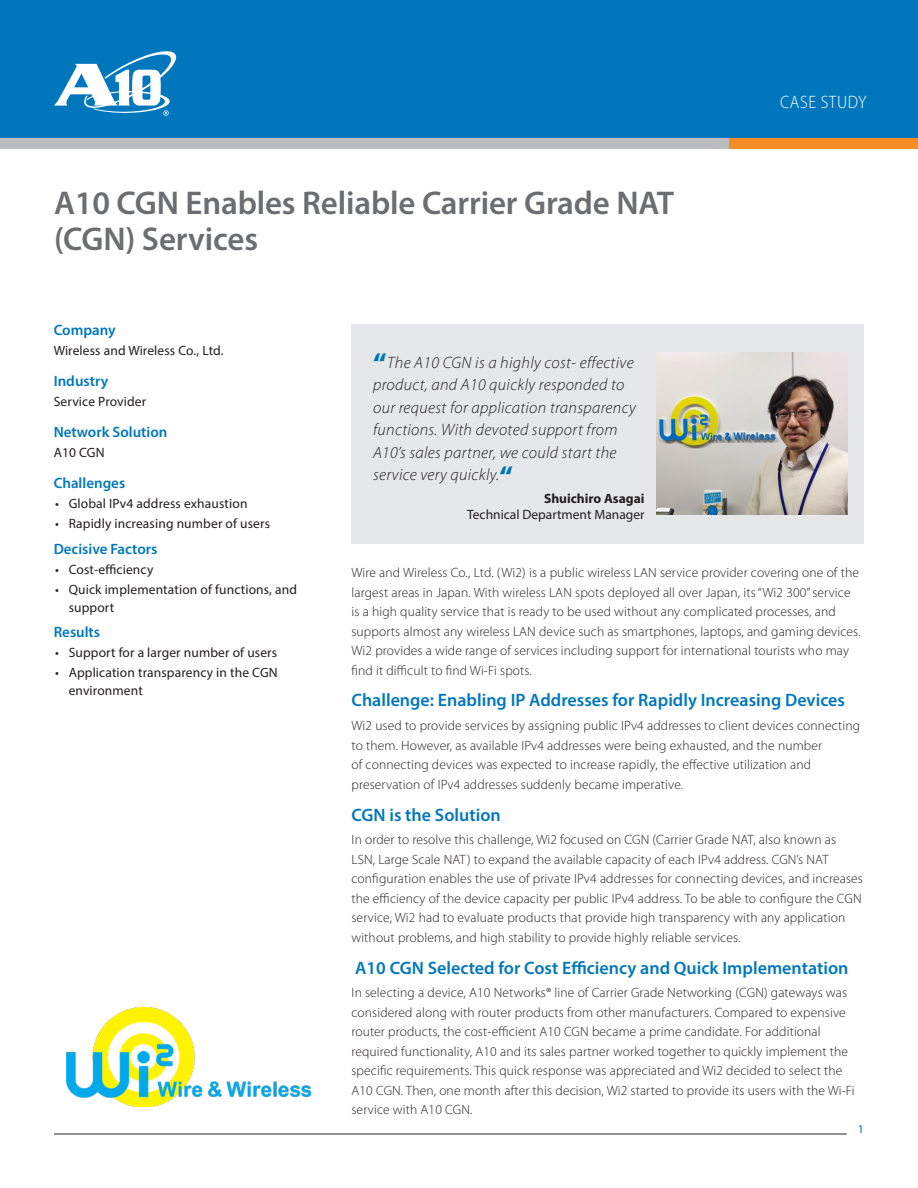
<style>
.page{position:relative;width:918px;height:1188px;background:#fff}
.page>*{position:absolute;margin:0;border:0;box-sizing:border-box;transform-origin:0 0}
.Case_Study_Title{font:600 33px "Myriad Pro";letter-spacing:-.005em;color:#6c6d70}
.L1_Head{font:600 18px "Myriad Pro";color:#0077bd}
.t1{font:300 semi-condensed 18px "Myriad Pro";letter-spacing:.03em;color:#fff}
.Pull_Quote{font:italic 300 16.5px/22.5px "Myriad Pro";letter-spacing:.02em;color:#231f20}
.Sidebar_heads{font:600 15px "Myriad Pro";color:#0077bd}
.body_text{font:300 13.5px/19.5px "Myriad Pro";letter-spacing:.01em;color:#231f20}
.Sidebar_text{font:13.5px/18px "Myriad Pro";letter-spacing:.01em;color:#231f20}
.Quote_title{font:13.5px "Myriad Pro";color:#231f20}
.Quote_Name{font:700 13.5px "Myriad Pro";color:#231f20}
.t2{font:12px "Myriad Pro";color:#0077bd}
.s1{font-weight:900;font-style:normal;font-size:27px;color:#0077bd}
</style>
<div class="page">
<div style="left:0;top:0;width:918px;height:148px;background:#0077bd"></div>
<svg style="left:54px;top:51px;width:123px;height:65px"></svg>
<hr style="left:54px;top:1133px;width:793px;height:2px;background:#6c6d70">
<div style="left:0;top:138px;width:918px;height:10px;background:#bcbdc0"></div>
<div style="left:729px;top:138px;width:189px;height:10px;background:#f68d29"></div>
<div style="left:351px;top:324px;width:513px;height:219px;background:#e6e7e9"></div>
<img style="left:657px;top:353px;width:191px;height:161px">
<img style="left:67px;top:1007px;width:244px;height:100px">
<p class="Case_Study_Title" style="left:54px;top:182px;width:622px">A10 CGN Enables Reliable Carrier Grade NAT</p>
<p class="Case_Study_Title" style="left:54px;top:218px;width:206px">(CGN) Services</p>
<h2 class="t1" style="left:780px;top:92px;width:88px">CASE STUDY</h2>
<p class="Sidebar_heads" style="left:54px;top:321px;width:63px">Company</p>
<p class="Sidebar_text" style="left:54px;top:342px;width:172px">Wireless and Wireless Co., Ltd.</p>
<p class="Sidebar_heads" style="left:54px;top:372px;width:56px">Industry</p>
<p class="Sidebar_text" style="left:54px;top:393px;width:94px">Service Provider</p>
<p class="Sidebar_heads" style="left:54px;top:422px;width:115px">Network Solution</p>
<p class="Sidebar_text" style="left:54px;top:443px;width:52px">A10 CGN</p>
<p class="Sidebar_heads" style="left:54px;top:473px;width:73px">Challenges</p>
<p class="Sidebar_text" style="left:55px;top:494px;width:194px">• Global IPv4 address exhaustion</p>
<p class="Sidebar_text" style="left:55px;top:514px;width:216px">• Rapidly increasing number of users</p>
<p class="Sidebar_heads" style="left:54px;top:539px;width:105px">Decisive Factors</p>
<p class="Sidebar_text" style="left:55px;top:560px;width:100px">• Cost-efficiency</p>
<p class="Sidebar_text" style="left:69px;top:580px;width:230px;text-indent:-14px">• Quick implementation of functions, and support</p>
<p class="Sidebar_heads" style="left:54px;top:623px;width:48px">Results</p>
<p class="Sidebar_text" style="left:55px;top:644px;width:224px">• Support for a larger number of users</p>
<p class="Sidebar_text" style="left:69px;top:664px;width:211px;text-indent:-14px">• Application transparency in the CGN environment</p>
<p class="Pull_Quote" style="left:373px;top:352px;width:264px"><span class="s1">“</span>The A10 CGN is a highly cost- effective product, and A10 quickly responded to our request for application transparency functions. With devoted support from A10’s sales partner, we could start the service very quickly.<span class="s1">“</span></p>
<p class="Quote_Name" style="left:544px;top:490px;width:102px">Shuichiro Asagai</p>
<p class="Quote_title" style="left:467px;top:507px;width:179px">Technical Department Manager</p>
<p class="body_text" style="left:351px;top:563px;width:511px">Wire and Wireless Co., Ltd. (Wi2) is a public wireless LAN service provider covering one of the largest areas in Japan. With wireless LAN spots deployed all over Japan, its “Wi2 300” service is a high quality service that is ready to be used without any complicated processes, and supports almost any wireless LAN device such as smartphones, laptops, and gaming devices.<br>Wi2 provides a wide range of services including support for international tourists who may find it difficult to find Wi-Fi spots.</p>
<p class="L1_Head" style="left:351px;top:689px;width:495px">Challenge: Enabling IP Addresses for Rapidly Increasing Devices</p>
<p class="body_text" style="left:351px;top:716px;width:510px">Wi2 used to provide services by assigning public IPv4 addresses to client devices connecting to them. However, as available IPv4 addresses were being exhausted, and the number<br>of connecting devices was expected to increase rapidly, the effective utilization and preservation of IPv4 addresses suddenly became imperative.</p>
<p class="L1_Head" style="left:351px;top:803px;width:151px">CGN is the Solution</p>
<p class="body_text" style="left:351px;top:830px;width:513px">In order to resolve this challenge, Wi2 focused on CGN (Carrier Grade NAT, also known as LSN, Large Scale NAT) to expand the available capacity of each IPv4 address. CGN’s NAT configuration enables the use of private IPv4 addresses for connecting devices, and increases the efficiency of the device capacity per public IPv4 address. To be able to configure the CGN service, Wi2 had to evaluate products that provide high transparency with any application without problems, and high stability to provide highly reliable services.</p>
<p class="L1_Head" style="left:355px;top:956px;width:495px">A10 CGN Selected for Cost Efficiency and Quick Implementation</p>
<p class="body_text" style="left:351px;top:983px;width:505px">In selecting a device, A10 Networks® line of Carrier Grade Networking (CGN) gateways was considered along with router products from other manufacturers. Compared to expensive router products, the cost-efficient A10 CGN became a prime candidate. For additional required functionality, A10 and its sales partner worked together to quickly implement the specific requirements. This quick response was appreciated and Wi2 decided to select the A10 CGN. Then, one month after this decision, Wi2 started to provide its users with the Wi-Fi service with A10 CGN.</p>
<p class="t2" style="left:858px;top:1122px;width:8px">1</p>
</div>
